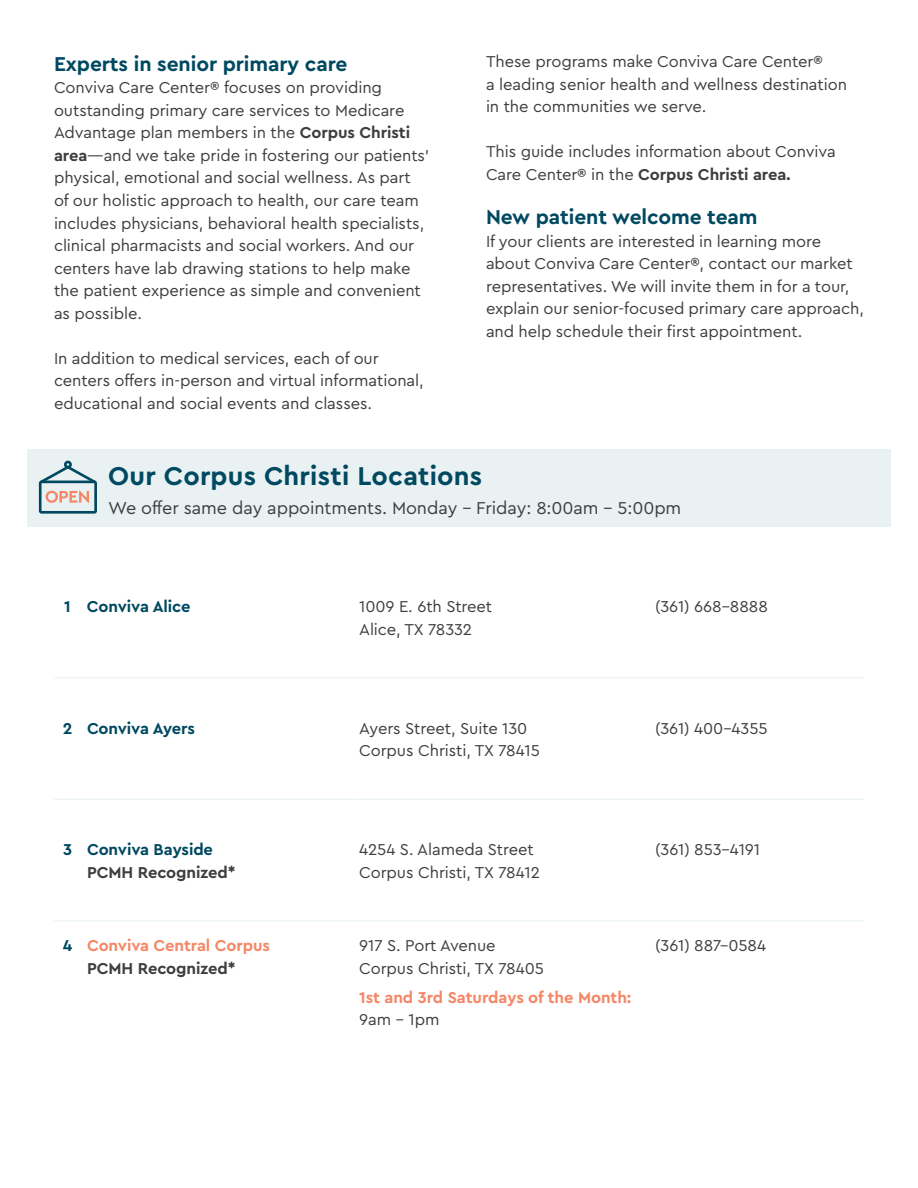
<style>
.page{position:relative;width:918px;height:1188px;background:#fff}
.page>*{position:absolute;margin:0;border:0;box-sizing:border-box;transform-origin:0 0}
.t1{font:700 27px "Cera Pro";letter-spacing:.01em;color:#004960}
.t2{font:700 21px "Cera Pro";letter-spacing:-.005em;color:#004960}
.t3{font:18px "Cera Pro";letter-spacing:-.005em;color:#3e3e3f}
.t4{font:16.5px/22.5px "Cera Pro";letter-spacing:-.005em;color:#3e3e3f}
.t5{font:700 16.5px/22.5px "Cera Pro";letter-spacing:-.005em;color:#f58766}
.t6{font:700 16.5px "Cera Pro";letter-spacing:-.005em;color:#004960}
.t7{font:700 16.5px "Cera Pro";letter-spacing:-.005em;color:#3e3e3f}
.s1{font-weight:700}
.s2{color:#004960}
.s3{color:#3e3e3f}
</style>
<div class="page">
<div style="left:27px;top:450px;width:864px;height:77px;background:#e9f1f2"></div>
<svg style="left:39px;top:461px;width:58px;height:53px"></svg>
<svg style="left:54px;top:677px;width:27px;height:1px"></svg>
<hr style="left:81px;top:677px;width:272px;height:1px;background:#e8f3f3">
<hr style="left:353px;top:677px;width:296px;height:1px;background:#e8f3f3">
<hr style="left:649px;top:677px;width:215px;height:1px;background:#e8f3f3">
<svg style="left:54px;top:799px;width:27px;height:1px"></svg>
<hr style="left:81px;top:799px;width:272px;height:1px;background:#e8f3f3">
<hr style="left:353px;top:799px;width:296px;height:1px;background:#e8f3f3">
<hr style="left:649px;top:799px;width:215px;height:1px;background:#e8f3f3">
<svg style="left:54px;top:920px;width:27px;height:1px"></svg>
<hr style="left:81px;top:920px;width:272px;height:1px;background:#e8f3f3">
<hr style="left:353px;top:920px;width:296px;height:1px;background:#e8f3f3">
<hr style="left:649px;top:920px;width:215px;height:1px;background:#e8f3f3">
<p class="t2" style="left:54px;top:50px;width:295px">Experts in senior primary care</p>
<p class="t4" style="left:54px;top:76px;width:377px">Conviva Care Center® focuses on providing outstanding primary care services to Medicare Advantage plan members in the <span class="s1">Corpus Christi area</span>—and we take pride in fostering our patients’ physical, emotional and social wellness. As part of our holistic approach to health, our care team includes physicians, behavioral health specialists, clinical pharmacists and social workers. And our centers have lab drawing stations to help make the patient experience as simple and convenient as possible.</p>
<p class="t4" style="left:54px;top:346px;width:371px">In addition to medical services, each of our centers offers in-person and virtual informational, educational and social events and classes.</p>
<p class="t4" style="left:486px;top:50px;width:363px">These programs make Conviva Care Center®<br>a leading senior health and wellness destination in the communities we serve.</p>
<p class="t4" style="left:486px;top:140px;width:351px">This guide includes information about Conviva<br>Care Center® in the <span class="s1">Corpus Christi area.</span></p>
<p class="t2" style="left:486px;top:203px;width:273px">New patient welcome team</p>
<p class="t4" style="left:486px;top:229px;width:379px">If your clients are interested in learning more about Conviva Care Center®, contact our market representatives. We will invite them in for a tour, explain our senior-focused primary care approach, and help schedule their first appointment.</p>
<h1 class="t1" style="left:108px;top:458px;width:376px">Our Corpus Christi Locations</h1>
<p class="t3" style="left:108px;top:496px;width:575px">We offer same day appointments. Monday – Friday: 8:00am – 5:00pm</p>
<p class="t6" style="left:64px;top:596px;width:128px">1 Conviva Alice</p>
<p class="t4" style="left:359px;top:595px;width:135px">1009 E. 6th Street<br>Alice, TX 78332</p>
<p class="t4" style="left:655px;top:595px;width:114px">(361) 668-8888</p>
<p class="t6" style="left:63px;top:717px;width:134px">2 Conviva Ayers</p>
<p class="t4" style="left:359px;top:716px;width:182px">Ayers Street, Suite 130<br>Corpus Christi, TX 78415</p>
<p class="t4" style="left:655px;top:716px;width:114px">(361) 400-4355</p>
<p class="t6" style="left:63px;top:839px;width:152px">3 Conviva Bayside</p>
<p class="t7" style="left:87px;top:861px;width:150px">PCMH Recognized*</p>
<p class="t4" style="left:359px;top:838px;width:182px">4254 S. Alameda Street<br>Corpus Christi, TX 78412</p>
<p class="t4" style="left:655px;top:838px;width:106px">(361) 853-4191</p>
<p class="t5" style="left:87px;top:934px;width:185px;text-indent:-24px"><span class="s2">4</span> Conviva Central Corpus<br><span class="s3">PCMH Recognized*</span></p>
<p class="t4" style="left:359px;top:934px;width:186px">917 S. Port Avenue<br>Corpus Christi, TX 78405</p>
<p class="t5" style="left:359px;top:985px;width:274px">1st and 3rd Saturdays of the Month:</p>
<p class="t4" style="left:359px;top:1008px;width:82px">9am – 1pm</p>
<p class="t4" style="left:655px;top:934px;width:113px">(361) 887-0584</p>
</div>
